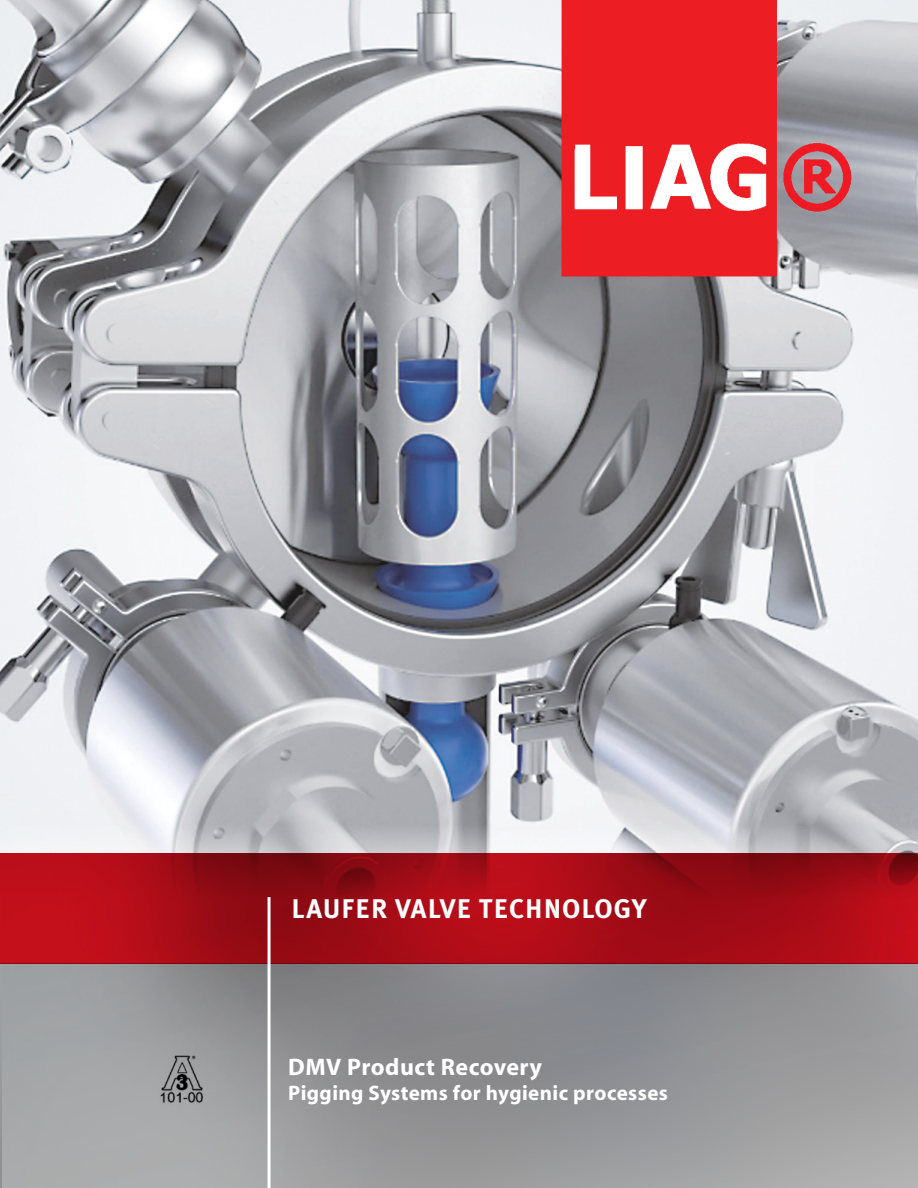
<style>
.page{position:relative;width:918px;height:1188px;background:#fff}
.page>*{position:absolute;margin:0;border:0;box-sizing:border-box;transform-origin:0 0}
.t1{font:700 27px "Meta Plus";letter-spacing:.04em;color:#fff}
.t2{font:700 24px "Myriad";letter-spacing:.02em;color:#fff}
.t3{font:700 21px "Myriad";letter-spacing:.02em;color:#fff}
</style>
<div class="page">
<img style="left:0;top:0;width:918px;height:853px">
<svg style="left:0;top:853px;width:918px;height:111px;background:#a40c16"></svg>
<svg style="left:0;top:964px;width:918px;height:224px;background:#97979a"></svg>
<img style="left:159px;top:1053px;width:46px;height:53px">
<hr style="left:268px;top:897px;width:3px;height:291px;background:#fff">
<div style="left:561px;top:0;width:216px;height:276px;background:#ed1d24"></div>
<img style="left:558px;top:138px;width:302px;height:82px">
<p class="t1" style="left:291px;top:893px;width:357px">LAUFER VALVE TECHNOLOGY</p>
<p class="t2" style="left:288px;top:1057px;width:255px">DMV Product Recovery</p>
<p class="t3" style="left:288px;top:1085px;width:381px">Pigging Systems for hygienic processes</p>
</div>
